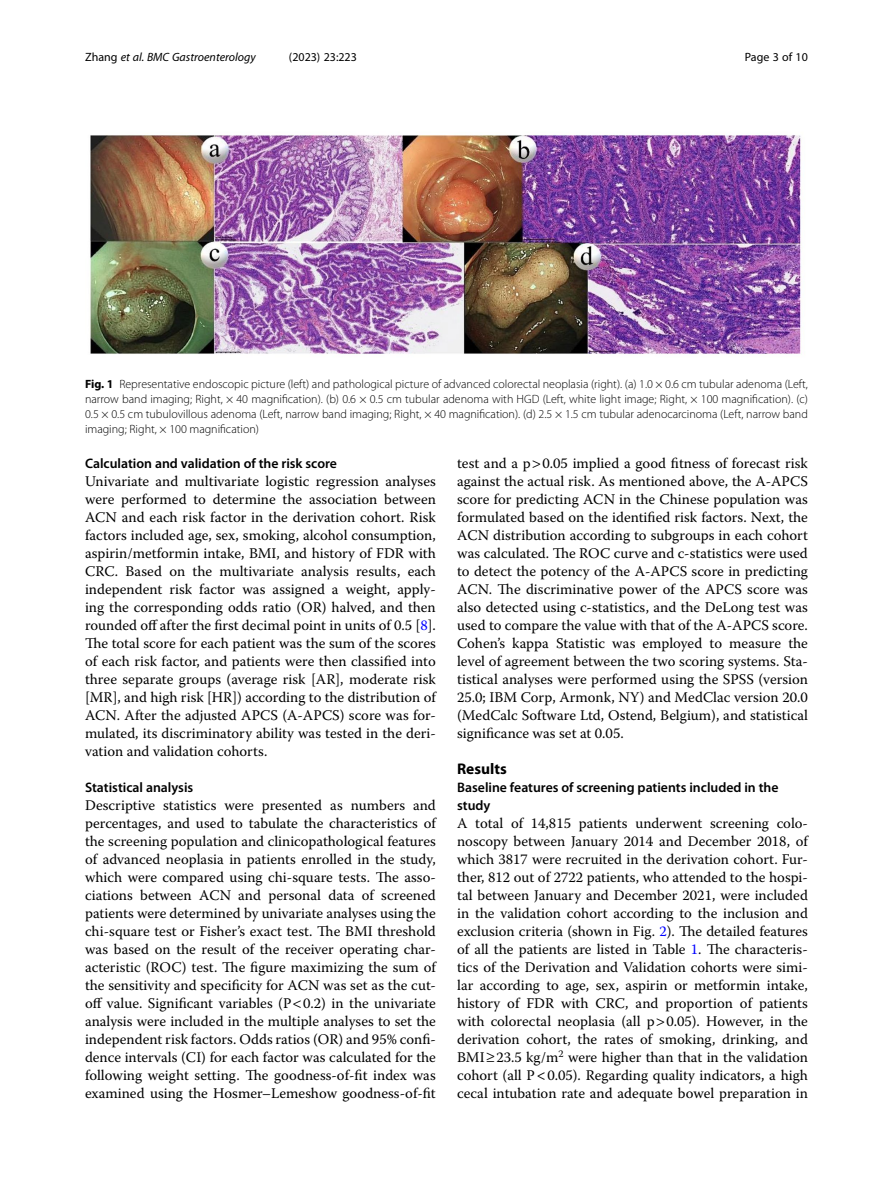
<style>
.page{position:relative;width:893px;height:1191px;background:#fff}
.page>*{position:absolute;margin:0;border:0;box-sizing:border-box;transform-origin:0 0}
.Head_1{font:700 15.45px "Myriad Pro";color:#000}
.Body_Text{font:14.7px/18px "Warnock Pro";color:#000;text-align:justify}
.Head_2{font:600 13.8px "Myriad Pro";color:#000}
.Head_2_After_1{font:600 13.8px/18px "Myriad Pro";color:#000}
.Figure_Caption{font:300 12px/15px "Myriad Pro";color:#000;text-align:justify}
.t1{font:italic 12px "Myriad Pro";color:#000}
.t2{font:12px "Myriad Pro";color:#000}
.s1{font-style:normal}
.s2{font-weight:700}
.s3{color:#00f}
.s4{font-family:"Myriad Pro"}
</style>
<div class="page">
<img style="left:90px;top:134px;width:711px;height:220px">
<p class="t1" style="left:85px;top:50px;width:172px"><span class="s1">Zhang</span> et al. BMC Gastroenterology</p>
<p class="t2" style="left:289px;top:50px;width:70px">(2023) 23:223</p>
<p class="t2" style="left:745px;top:50px;width:65px">Page 3 of 10</p>
<p class="Figure_Caption" style="left:85px;top:377px;width:724px"><span class="s2">Fig. 1</span> Representative endoscopic picture (left) and pathological picture of advanced colorectal neoplasia (right). (a) 1.0 × 0.6 cm tubular adenoma (Left, narrow band imaging; Right, × 40 magnification). (b) 0.6 × 0.5 cm tubular adenoma with HGD (Left, white light image; Right, × 100 magnification). (c)<br>0.5 × 0.5 cm tubulovillous adenoma (Left, narrow band imaging; Right, × 40 magnification). (d) 2.5 × 1.5 cm tubular adenocarcinoma (Left, narrow band imaging; Right, × 100 magnification)</p>
<p class="Head_2" style="left:85px;top:455px;width:253px">Calculation and validation of the risk score</p>
<p class="Body_Text" style="left:85px;top:472px;width:352px">Univariate and multivariate logistic regression analyses were performed to determine the association between ACN and each risk factor in the derivation cohort. Risk factors included age, sex, smoking, alcohol consumption, aspirin/metformin intake, BMI, and history of FDR with CRC. Based on the multivariate analysis results, each independent risk factor was assigned a weight, apply&shy;ing the corresponding odds ratio (OR) halved, and then rounded off after the first decimal point in units of 0.5 [<span class="s3">8</span>].<br>The total score for each patient was the sum of the scores of each risk factor, and patients were then classified into three separate groups (average risk [AR], moderate risk [MR], and high risk [HR]) according to the distribution of ACN. After the adjusted APCS (A-APCS) score was for&shy;mulated, its discriminatory ability was tested in the deri&shy;vation and validation cohorts.</p>
<p class="Head_2" style="left:85px;top:779px;width:110px">Statistical analysis</p>
<p class="Body_Text" style="left:85px;top:796px;width:352px">Descriptive statistics were presented as numbers and percentages, and used to tabulate the characteristics of the screening population and clinicopathological features of advanced neoplasia in patients enrolled in the study, which were compared using chi-square tests. The asso&shy;ciations between ACN and personal data of screened patients were determined by univariate analyses using the chi-square test or Fisher’s exact test. The BMI threshold was based on the result of the receiver operating char&shy;acteristic (ROC) test. The figure maximizing the sum of the sensitivity and specificity for ACN was set as the cut&shy;off value. Significant variables (P 0.2) in the univariate analysis were included in the multiple analyses to set the independent risk factors. Odds ratios (OR) and 95% confi&shy;dence intervals (CI) for each factor was calculated for the following weight setting. The goodness-of-fit index was examined using the Hosmer–Lemeshow goodness-of-fit</p>
<p class="Body_Text" style="left:457px;top:454px;width:352px">test and a p 0.05 implied a good fitness of forecast risk against the actual risk. As mentioned above, the A-APCS score for predicting ACN in the Chinese population was formulated based on the identified risk factors. Next, the ACN distribution according to subgroups in each cohort was calculated. The ROC curve and c-statistics were used to detect the potency of the A-APCS score in predicting ACN. The discriminative power of the APCS score was also detected using c-statistics, and the DeLong test was used to compare the value with that of the A-APCS score.<br>Cohen’s kappa Statistic was employed to measure the level of agreement between the two scoring systems. Sta&shy;tistical analyses were performed using the SPSS (version 25.0; IBM Corp, Armonk, NY) and MedClac version 20.0 (MedCalc Software Ltd, Ostend, Belgium), and statistical significance was set at 0.05.</p>
<p class="Head_1" style="left:457px;top:759px;width:51px">Results</p>
<p class="Head_2_After_1" style="left:457px;top:778px;width:323px">Baseline features of screening patients included in the study</p>
<p class="Body_Text" style="left:457px;top:814px;width:352px">A total of 14,815 patients underwent screening colo&shy;noscopy between January 2014 and December 2018, of which 3817 were recruited in the derivation cohort. Fur&shy;ther, 812 out of 2722 patients, who attended to the hospi&shy;tal between January and December 2021, were included in the validation cohort according to the inclusion and exclusion criteria (shown in Fig. <span class="s3">2</span>). The detailed features of all the patients are listed in Table <span class="s3">1</span>. The characteris&shy;tics of the Derivation and Validation cohorts were simi&shy;lar according to age, sex, aspirin or metformin intake, history of FDR with CRC, and proportion of patients with colorectal neoplasia (all p 0.05). However, in the derivation cohort, the rates of smoking, drinking, and BMI≥23.5 kg/m<sup>2</sup> were higher than that in the validation cohort (all P<span class="s4">&lt;</span>0.05). Regarding quality indicators, a high cecal intubation rate and adequate bowel preparation in</p>
</div>
